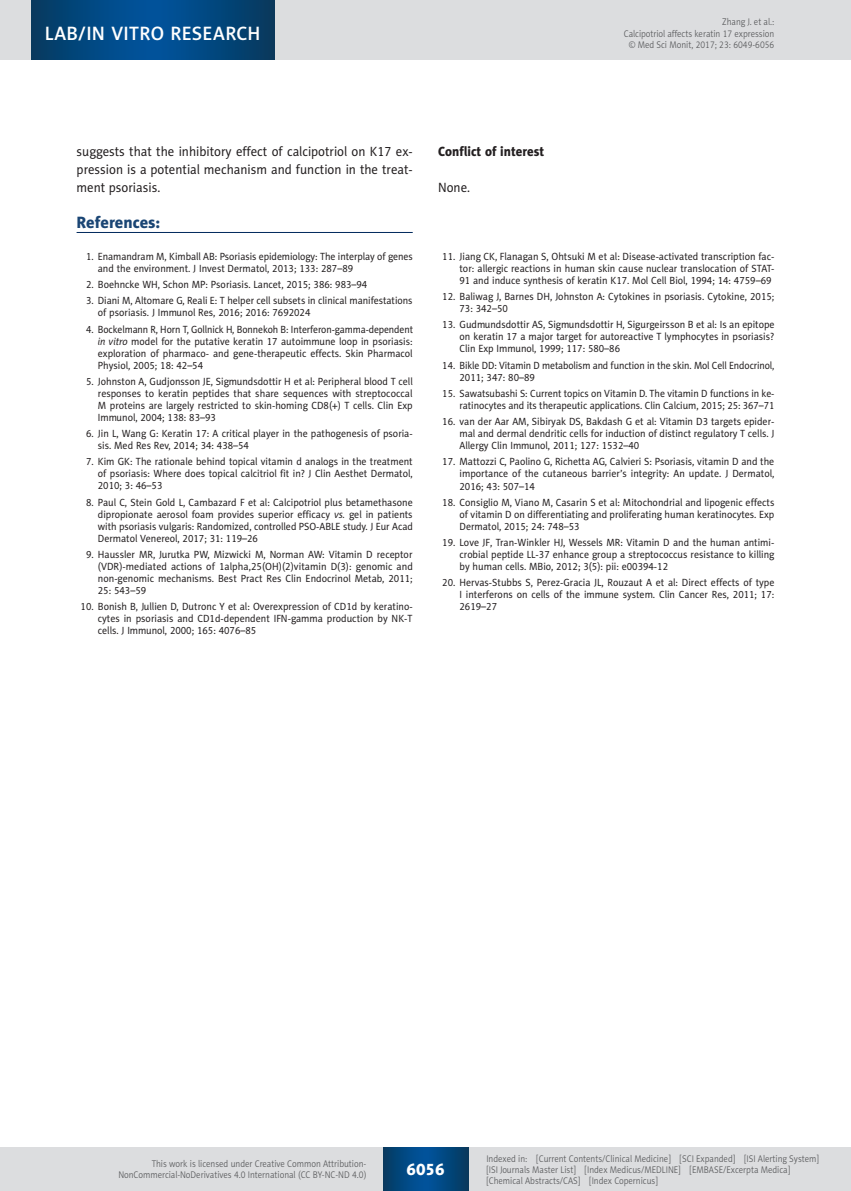
<style>
.page{position:relative;width:851px;height:1191px;background:#fff}
.page>*{position:absolute;margin:0;border:0;box-sizing:border-box;transform-origin:0 0}
.t1{font:19.5px "Naomi Sans EFN Medium";letter-spacing:.015em;color:#fff}
.MSM_Referencje_Tytul{font:16.5px "Naomi Sans EFN Heavy";color:#1a4574}
.t2{font:16.5px "Naomi Sans EFN Heavy";color:#fff}
.MSM_Body{font:13.5px/18px "Naomi Sans EFN";color:#231f20;text-align:justify;scale:.95 1}
.MSM_Headline_2{font:13.5px "Naomi Sans EFN Heavy";color:#231f20;scale:.95 1}
.MSM_Referencje_punkt{font:10.5px/12px "Naomi Sans EFN";color:#231f20;text-align:justify;scale:.95 1}
.MSM_Referencje_punkt-2{font:10.5px/12px "Naomi Sans EFN";color:#231f20;scale:.94 1}
.MSM_Referencje_punkt-3{font:10.5px/12px "Naomi Sans EFN";color:#231f20;text-align:justify;scale:.93 1}
.t3{font:9.75px/11.2px "Naomi Sans EFN Light";color:#57585a;text-align:right;scale:.9 1}
.s1{font-style:italic}
</style>
<div class="page">
<hr style="left:77px;top:232px;width:335px;height:1px;background:#00295c">
<div style="left:0;top:1148px;width:850px;height:43px;background:#dcdddf"></div>
<svg style="left:383px;top:1147px;width:85px;height:43px;background:#02477e"></svg>
<div style="left:0;top:0;width:850px;height:60px;background:#dcdddf"></div>
<svg style="left:32px;top:0;width:242px;height:60px;background:#02477f"></svg>
<h1 class="t1" style="left:45px;top:22px;width:217px">LAB/IN VITRO RESEARCH</h1>
<p class="t3" style="left:623px;top:16px;width:169px">Zhang J. et al.:<br>Calcipotriol affects keratin 17 expression © Med Sci Monit, 2017; 23: 6049-6056</p>
<p class="MSM_Body" style="left:77px;top:142px;width:355px">suggests that the inhibitory effect of calcipotriol on K17 ex&shy;pression is a potential mechanism and function in the treat&shy;ment psoriasis.</p>
<p class="MSM_Referencje_Tytul" style="left:77px;top:212px;width:85px">References:</p>
<p class="MSM_Referencje_punkt-2" style="left:98px;top:250px;width:336px;text-indent:-12px">1. Enamandram M, Kimball AB: Psoriasis epidemiology: The interplay of genes and the environment. J Invest Dermatol, 2013; 133: 287–89</p>
<p class="MSM_Referencje_punkt" style="left:86px;top:279px;width:297px">2. Boehncke WH, Schon MP: Psoriasis. Lancet, 2015; 386: 983–94</p>
<p class="MSM_Referencje_punkt-2" style="left:98px;top:295px;width:336px;text-indent:-12px">3. Diani M, Altomare G, Reali E: T helper cell subsets in clinical manifestations of psoriasis. J Immunol Res, 2016; 2016: 7692024</p>
<p class="MSM_Referencje_punkt-3" style="left:98px;top:323px;width:340px;text-indent:-12px">4. Bockelmann R, Horn T, Gollnick H, Bonnekoh B: Interferon-gamma-dependent <span class="s1">in vitro</span> model for the putative keratin 17 autoimmune loop in psoriasis: exploration of pharmaco- and gene-therapeutic effects. Skin Pharmacol Physiol, 2005; 18: 42–54</p>
<p class="MSM_Referencje_punkt" style="left:98px;top:375px;width:333px;text-indent:-12px">5. Johnston A, Gudjonsson JE, Sigmundsdottir H et al: Peripheral blood T cell responses to keratin peptides that share sequences with streptococcal M proteins are largely restricted to skin-homing CD8(+) T cells. Clin Exp Immunol, 2004; 138: 83–93</p>
<p class="MSM_Referencje_punkt" style="left:98px;top:428px;width:333px;text-indent:-12px">6. Jin L, Wang G: Keratin 17: A critical player in the pathogenesis of psoria&shy;sis. Med Res Rev, 2014; 34: 438–54</p>
<p class="MSM_Referencje_punkt" style="left:98px;top:456px;width:333px;text-indent:-12px">7. Kim GK: The rationale behind topical vitamin d analogs in the treatment of psoriasis: Where does topical calcitriol fit in? J Clin Aesthet Dermatol, 2010; 3: 46–53</p>
<p class="MSM_Referencje_punkt" style="left:98px;top:496px;width:333px;text-indent:-12px">8. Paul C, Stein Gold L, Cambazard F et al: Calcipotriol plus betamethasone dipropionate aerosol foam provides superior efficacy <span class="s1">vs.</span> gel in patients with psoriasis vulgaris: Randomized, controlled PSO-ABLE study. J Eur Acad Dermatol Venereol, 2017; 31: 119–26</p>
<p class="MSM_Referencje_punkt" style="left:98px;top:548px;width:333px;text-indent:-12px">9. Haussler MR, Jurutka PW, Mizwicki M, Norman AW: Vitamin D receptor (VDR)-mediated actions of 1alpha,25(OH)(2)vitamin D(3): genomic and non-genomic mechanisms. Best Pract Res Clin Endocrinol Metab, 2011; 25: 543–59</p>
<p class="MSM_Referencje_punkt" style="left:98px;top:601px;width:333px;text-indent:-17px">10. Bonish B, Jullien D, Dutronc Y et al: Overexpression of CD1d by keratino&shy;cytes in psoriasis and CD1d-dependent IFN-gamma production by NK-T cells. J Immunol, 2000; 165: 4076–85</p>
<p class="MSM_Headline_2" style="left:438px;top:143px;width:113px">Conflict of interest</p>
<p class="MSM_Body" style="left:438px;top:178px;width:35px">None.</p>
<p class="MSM_Referencje_punkt" style="left:459px;top:250px;width:333px;text-indent:-17px">11. Jiang CK, Flanagan S, Ohtsuki M et al: Disease-activated transcription fac&shy;tor: allergic reactions in human skin cause nuclear translocation of STAT-91 and induce synthesis of keratin K17. Mol Cell Biol, 1994; 14: 4759–69</p>
<p class="MSM_Referencje_punkt" style="left:459px;top:291px;width:333px;text-indent:-17px">12. Baliwag J, Barnes DH, Johnston A: Cytokines in psoriasis. Cytokine, 2015;<br>73: 342–50</p>
<p class="MSM_Referencje_punkt" style="left:459px;top:319px;width:333px;text-indent:-17px">13. Gudmundsdottir AS, Sigmundsdottir H, Sigurgeirsson B et al: Is an epitope on keratin 17 a major target for autoreactive T lymphocytes in psoriasis?<br>Clin Exp Immunol, 1999; 117: 580–86</p>
<p class="MSM_Referencje_punkt-3" style="left:459px;top:359px;width:340px;text-indent:-17px">14. Bikle DD: Vitamin D metabolism and function in the skin. Mol Cell Endocrinol,<br>2011; 347: 80–89</p>
<p class="MSM_Referencje_punkt-2" style="left:442px;top:387px;width:355px;text-align:right">15. Sawatsubashi S: Current topics on Vitamin D. The vitamin D functions in ke&shy;ratinocytes and its therapeutic applications. Clin Calcium, 2015; 25: 367–71</p>
<p class="MSM_Referencje_punkt" style="left:459px;top:416px;width:333px;text-indent:-17px">16. van der Aar AM, Sibiryak DS, Bakdash G et al: Vitamin D3 targets epider&shy;mal and dermal dendritic cells for induction of distinct regulatory T cells. J Allergy Clin Immunol, 2011; 127: 1532–40</p>
<p class="MSM_Referencje_punkt" style="left:459px;top:456px;width:333px;text-indent:-17px">17. Mattozzi C, Paolino G, Richetta AG, Calvieri S: Psoriasis, vitamin D and the importance of the cutaneous barrier’s integrity: An update. J Dermatol, 2016; 43: 507–14</p>
<p class="MSM_Referencje_punkt" style="left:459px;top:496px;width:333px;text-indent:-17px">18. Consiglio M, Viano M, Casarin S et al: Mitochondrial and lipogenic effects of vitamin D on differentiating and proliferating human keratinocytes. Exp Dermatol, 2015; 24: 748–53</p>
<p class="MSM_Referencje_punkt" style="left:459px;top:536px;width:333px;text-indent:-17px">19. Love JF, Tran-Winkler HJ, Wessels MR: Vitamin D and the human antimi&shy;crobial peptide LL-37 enhance group a streptococcus resistance to killing by human cells. MBio, 2012; 3(5): pii: e00394-12</p>
<p class="MSM_Referencje_punkt" style="left:459px;top:577px;width:333px;text-indent:-17px">20. Hervas-Stubbs S, Perez-Gracia JL, Rouzaut A et al: Direct effects of type I interferons on cells of the immune system. Clin Cancer Res, 2011; 17:<br>2619–27</p>
<p class="t3" style="left:118px;top:1158px;width:277px">This work is licensed under Creative Common Attribution-<br>NonCommercial-NoDerivatives 4.0 International (CC BY-NC-ND 4.0)</p>
<h2 class="t2" style="left:406px;top:1159px;width:40px">6056</h2>
<p class="t3" style="left:486px;top:1152px;width:371px;text-align:left">Indexed in: [Current Contents/Clinical Medicine] [SCI Expanded] [ISI Alerting System] [ISI Journals Master List] [Index Medicus/MEDLINE] [EMBASE/Excerpta Medica] [Chemical Abstracts/CAS] [Index Copernicus]</p>
</div>
